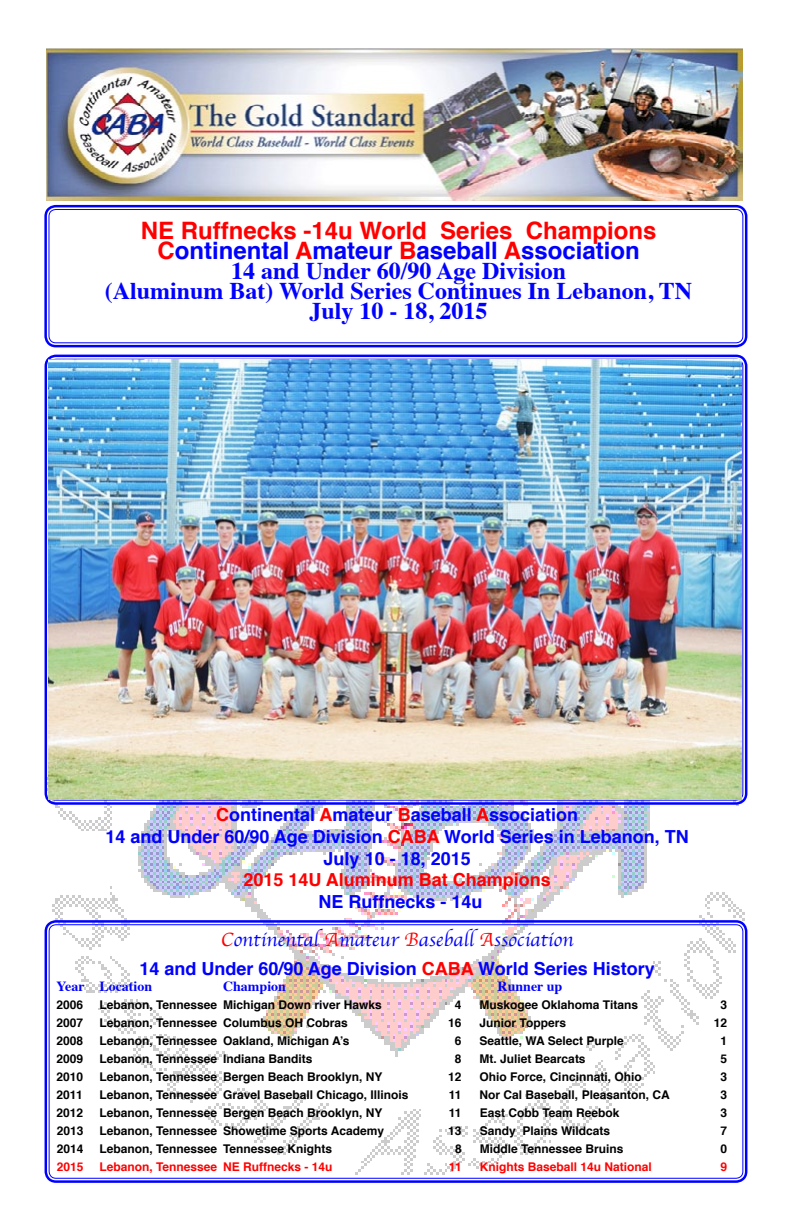
<style>
.page{position:relative;width:792px;height:1224px;background:#fff}
.page>*{position:absolute;margin:0;border:0;box-sizing:border-box;transform-origin:0 0}
.t1{font:700 24px/20px "Times";color:#00f;text-align:center}
.t2{font:700 24px/20px "Helvetica";color:#f00;text-align:center}
.t3{font:20px "Apple Chancery";color:#00f}
.t4{font:700 18px/21.6px "Helvetica";color:#00f;text-align:center}
.t5{font:700 18px "Helvetica";color:#f00}
.t6{font:700 14px "Times";color:#00f}
.t7{font:700 12px "Helvetica";color:#000}
.t8{font:700 12px "Helvetica";color:#f00}
.s1{color:#00f}
.s2{color:#f00}
</style>
<div class="page">
<img style="left:47px;top:462px;width:698px;height:712px">
<div style="left:45px;top:355px;width:702px;height:450px;border:2px solid #00f;border-radius:10px"></div>
<img style="left:49px;top:360px;width:693px;height:440px">
<div style="left:44px;top:205px;width:703px;height:142px;border:2px solid #00f;border-radius:10px"></div>
<div style="left:49px;top:209px;width:694px;height:134px;border:1px solid #00f;border-radius:7px"></div>
<div style="left:45px;top:920px;width:702px;height:263px;border:2px solid #00f;border-radius:10px"></div>
<div style="left:49px;top:924px;width:694px;height:255px;border:1px solid #00f;border-radius:7px"></div>
<img style="left:46px;top:48px;width:697px;height:152px">
<h1 class="t2" style="left:141px;top:221px;width:517px">NE Ruffnecks -14u World Series Champions<br>C<span class="s1">ontinental</span> A<span class="s1">mateur</span> B<span class="s1">aseball</span> A<span class="s1">ssociation</span></h1>
<h1 class="t1" style="left:105px;top:259px;width:589px">14 and Under 60/90 Age Division<br>(Aluminum Bat) World Series Continues In Lebanon, TN<br>July 10 - 18, 2015</h1>
<h3 class="t4" style="left:105px;top:804px;width:585px"><span class="s2">C</span>ontinental <span class="s2">A</span>mateur <span class="s2">B</span>aseball <span class="s2">A</span>ssociation<br>14 and Under 60/90 Age Division <span class="s2">CABA</span> World Series in Lebanon, TN<br>July 10 - 18, 2015</h3>
<h3 class="t5" style="left:244px;top:865px;width:309px">2015 14U Aluminum Bat Champions</h3>
<h3 class="t4" style="left:319px;top:891px;width:166px">NE Ruffnecks - 14u</h3>
<h2 class="t3" style="left:221px;top:924px;width:354px"><span class="s2">C</span>ontinental <span class="s2">A</span>mateur <span class="s2">B</span>aseball <span class="s2">A</span>ssociation</h2>
<h3 class="t4" style="left:139px;top:958px;width:517px">14 and Under 60/90 Age Division <span class="s2">CABA</span> World Series History</h3>
<p class="t6" style="left:57px;top:973px;width:97px">Year Location</p>
<p class="t6" style="left:223px;top:973px;width:65px">Champion</p>
<p class="t6" style="left:498px;top:973px;width:66px">Runner up</p>
<p class="t7" style="left:57px;top:995px;width:28px">2006</p>
<p class="t7" style="left:99px;top:995px;width:284px">Lebanon, Tennessee Michigan Down river Hawks</p>
<p class="t7" style="left:455px;top:995px;width:8px">4</p>
<p class="t7" style="left:480px;top:995px;width:160px">Muskogee Oklahoma Titans</p>
<p class="t7" style="left:720px;top:995px;width:8px">3</p>
<p class="t7" style="left:57px;top:1013px;width:28px">2007</p>
<p class="t7" style="left:99px;top:1013px;width:250px">Lebanon, Tennessee Columbus OH Cobras</p>
<p class="t7" style="left:448px;top:1013px;width:15px">16</p>
<p class="t7" style="left:480px;top:1013px;width:88px">Junior Toppers</p>
<p class="t7" style="left:714px;top:1013px;width:15px">12</p>
<p class="t7" style="left:57px;top:1031px;width:28px">2008</p>
<p class="t7" style="left:99px;top:1031px;width:252px">Lebanon, Tennessee Oakland, Michigan A’s</p>
<p class="t7" style="left:455px;top:1031px;width:8px">6</p>
<p class="t7" style="left:480px;top:1031px;width:146px">Seattle, WA Select Purple</p>
<p class="t7" style="left:720px;top:1031px;width:8px">1</p>
<p class="t7" style="left:57px;top:1049px;width:28px">2009</p>
<p class="t7" style="left:99px;top:1049px;width:215px">Lebanon, Tennessee Indiana Bandits</p>
<p class="t7" style="left:455px;top:1049px;width:8px">8</p>
<p class="t7" style="left:480px;top:1049px;width:108px">Mt. Juliet Bearcats</p>
<p class="t7" style="left:720px;top:1049px;width:8px">5</p>
<p class="t7" style="left:57px;top:1067px;width:28px">2010</p>
<p class="t7" style="left:99px;top:1067px;width:285px">Lebanon, Tennessee Bergen Beach Brooklyn, NY</p>
<p class="t7" style="left:448px;top:1067px;width:15px">12</p>
<p class="t7" style="left:480px;top:1067px;width:164px">Ohio Force, Cincinnati, Ohio</p>
<p class="t7" style="left:720px;top:1067px;width:8px">3</p>
<p class="t7" style="left:57px;top:1085px;width:28px">2011</p>
<p class="t7" style="left:99px;top:1085px;width:311px">Lebanon, Tennessee Gravel Baseball Chicago, Illinois</p>
<p class="t7" style="left:449px;top:1085px;width:14px">11</p>
<p class="t7" style="left:480px;top:1085px;width:192px">Nor Cal Baseball, Pleasanton, CA</p>
<p class="t7" style="left:720px;top:1085px;width:8px">3</p>
<p class="t7" style="left:57px;top:1103px;width:28px">2012</p>
<p class="t7" style="left:99px;top:1103px;width:285px">Lebanon, Tennessee Bergen Beach Brooklyn, NY</p>
<p class="t7" style="left:449px;top:1103px;width:14px">11</p>
<p class="t7" style="left:480px;top:1103px;width:141px">East Cobb Team Reebok</p>
<p class="t7" style="left:720px;top:1103px;width:8px">3</p>
<p class="t7" style="left:57px;top:1121px;width:28px">2013</p>
<p class="t7" style="left:99px;top:1121px;width:286px">Lebanon, Tennessee Showetime Sports Academy</p>
<p class="t7" style="left:448px;top:1121px;width:15px">13</p>
<p class="t7" style="left:480px;top:1121px;width:132px">Sandy Plains Wildcats</p>
<p class="t7" style="left:720px;top:1121px;width:8px">7</p>
<p class="t7" style="left:57px;top:1139px;width:28px">2014</p>
<p class="t7" style="left:99px;top:1139px;width:234px">Lebanon, Tennessee Tennessee Knights</p>
<p class="t7" style="left:455px;top:1139px;width:8px">8</p>
<p class="t7" style="left:480px;top:1139px;width:145px">Middle Tennessee Bruins</p>
<p class="t7" style="left:721px;top:1139px;width:8px">0</p>
<p class="t8" style="left:57px;top:1157px;width:28px">2015</p>
<p class="t8" style="left:99px;top:1157px;width:235px">Lebanon, Tennessee NE Ruffnecks - 14u</p>
<p class="t8" style="left:449px;top:1157px;width:14px">11</p>
<p class="t8" style="left:480px;top:1157px;width:174px">Knights Baseball 14u National</p>
<p class="t8" style="left:721px;top:1157px;width:8px">9</p>
</div>
